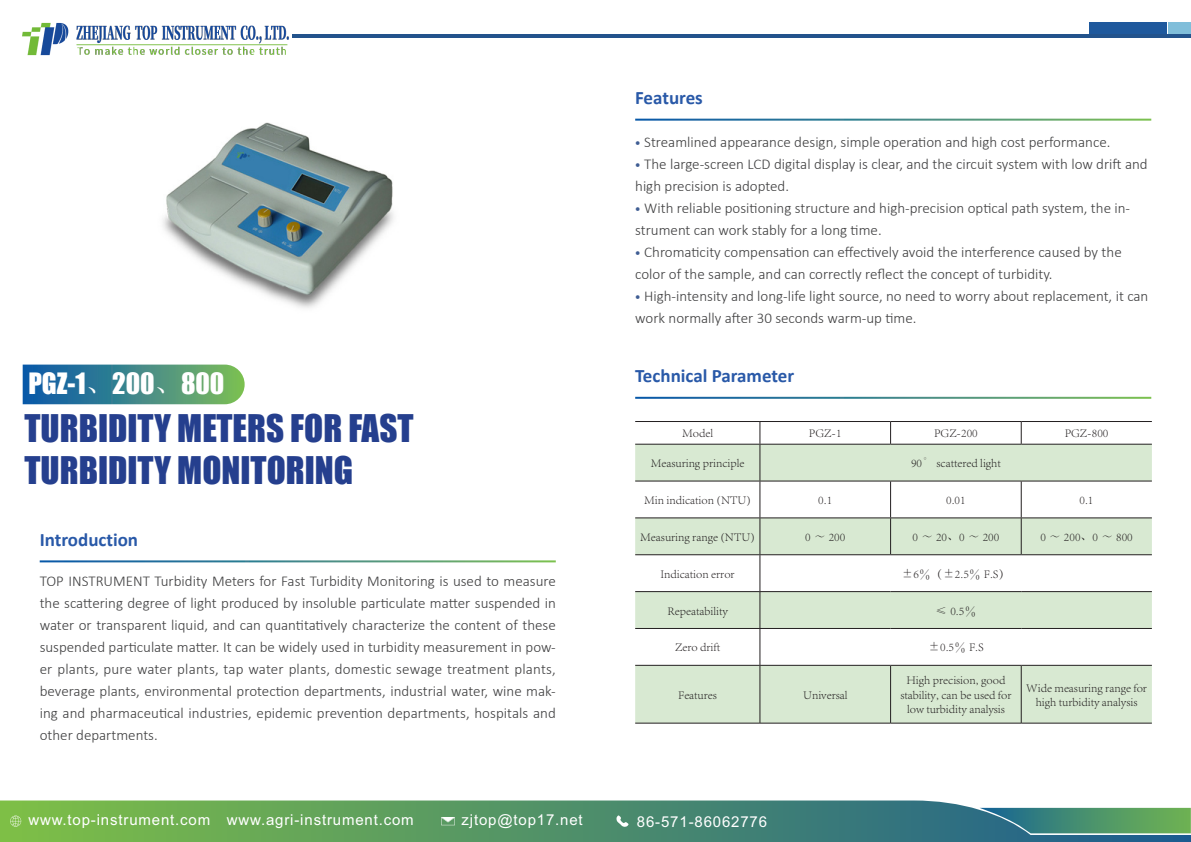
<style>
.page{position:relative;width:1191px;height:842px;background:#fff}
.page>*{position:absolute;margin:0;border:0;box-sizing:border-box;transform-origin:0 0}
.t1{font:35px/41.2px "Impact";color:#253f8e}
.t2{font:27px "Impact";color:#fff}
.t3{font:700 19px "Calibri";color:#2959a8}
.t4{font:300 15px/22px "Calibri";color:#3e3e3f;text-align:justify}
.t5{font:15px "Arial";letter-spacing:.055em;color:#fff}
.t6{font:300 12px/14.4px "Adobe Song Std";color:#231f20;text-align:center}
.s1{font-family:"Sim Sun"}
.s2{font-family:"Mongolian Baiti";font-weight:400;color:#3f5d93}
</style>
<div class="page">
<img style="left:163px;top:122px;width:231px;height:186px">
<svg style="left:23px;top:365px;width:222px;height:39px;background:#438a88"></svg>
<img style="left:22px;top:22px;width:267px;height:34px">
<div style="left:1089px;top:23px;width:77px;height:11px;background:#1f599d"></div>
<div style="left:1168px;top:23px;width:23px;height:11px;background:#80beda"></div>
<svg style="left:0;top:800px;width:1191px;height:42px;background:#5d9a6e"></svg>
<svg style="left:616px;top:815px;width:12px;height:12px"></svg>
<svg style="left:441px;top:817px;width:14px;height:8px"></svg>
<svg style="left:979px;top:808px;width:211px;height:25px;background:#499070"></svg>
<svg style="left:10px;top:816px;width:11px;height:11px"></svg>
<hr style="left:292px;top:34px;width:899px;height:4px;background:#23538c">
<svg style="left:635px;top:445px;width:516px;height:278px;fill:#d8e9d2"></svg>
<hr style="left:635px;top:421px;width:125px;height:1px;background:#231f20">
<hr style="left:760px;top:421px;width:130px;height:1px;background:#231f20">
<hr style="left:890px;top:421px;width:131px;height:1px;background:#231f20">
<hr style="left:1021px;top:421px;width:130px;height:1px;background:#231f20">
<hr style="left:635px;top:723px;width:125px;height:1px;background:#231f20">
<hr style="left:760px;top:723px;width:130px;height:1px;background:#231f20">
<hr style="left:890px;top:723px;width:131px;height:1px;background:#231f20">
<hr style="left:1021px;top:723px;width:130px;height:1px;background:#231f20">
<svg style="left:759px;top:422px;width:1px;height:22px"></svg>
<svg style="left:890px;top:422px;width:1px;height:22px"></svg>
<svg style="left:1020px;top:422px;width:1px;height:22px"></svg>
<hr style="left:759px;top:445px;width:1px;height:36px;background:#231f20">
<hr style="left:759px;top:481px;width:1px;height:36px;background:#231f20">
<hr style="left:890px;top:481px;width:1px;height:36px;background:#231f20">
<hr style="left:1020px;top:481px;width:1px;height:36px;background:#231f20">
<hr style="left:759px;top:518px;width:1px;height:36px;background:#231f20">
<hr style="left:890px;top:518px;width:1px;height:36px;background:#231f20">
<hr style="left:1020px;top:518px;width:1px;height:36px;background:#231f20">
<hr style="left:759px;top:555px;width:1px;height:36px;background:#231f20">
<hr style="left:759px;top:592px;width:1px;height:36px;background:#231f20">
<hr style="left:759px;top:629px;width:1px;height:36px;background:#231f20">
<hr style="left:759px;top:666px;width:1px;height:57px;background:#231f20">
<hr style="left:890px;top:666px;width:1px;height:57px;background:#231f20">
<hr style="left:1020px;top:666px;width:1px;height:57px;background:#231f20">
<hr style="left:635px;top:444px;width:125px;height:1px;background:#231f20">
<hr style="left:760px;top:444px;width:130px;height:1px;background:#231f20">
<hr style="left:890px;top:444px;width:131px;height:1px;background:#231f20">
<hr style="left:1021px;top:444px;width:130px;height:1px;background:#231f20">
<hr style="left:635px;top:481px;width:125px;height:1px;background:#231f20">
<hr style="left:760px;top:481px;width:130px;height:1px;background:#231f20">
<hr style="left:890px;top:481px;width:131px;height:1px;background:#231f20">
<hr style="left:1021px;top:481px;width:130px;height:1px;background:#231f20">
<hr style="left:635px;top:517px;width:125px;height:1px;background:#231f20">
<hr style="left:760px;top:517px;width:130px;height:1px;background:#231f20">
<hr style="left:890px;top:517px;width:131px;height:1px;background:#231f20">
<hr style="left:1021px;top:517px;width:130px;height:1px;background:#231f20">
<hr style="left:635px;top:554px;width:125px;height:1px;background:#231f20">
<hr style="left:760px;top:554px;width:130px;height:1px;background:#231f20">
<hr style="left:890px;top:554px;width:131px;height:1px;background:#231f20">
<hr style="left:1021px;top:554px;width:130px;height:1px;background:#231f20">
<hr style="left:635px;top:591px;width:125px;height:1px;background:#231f20">
<hr style="left:760px;top:591px;width:130px;height:1px;background:#231f20">
<hr style="left:890px;top:591px;width:131px;height:1px;background:#231f20">
<hr style="left:1021px;top:591px;width:130px;height:1px;background:#231f20">
<hr style="left:635px;top:628px;width:125px;height:1px;background:#231f20">
<hr style="left:760px;top:628px;width:130px;height:1px;background:#231f20">
<hr style="left:890px;top:628px;width:131px;height:1px;background:#231f20">
<hr style="left:1021px;top:628px;width:130px;height:1px;background:#231f20">
<hr style="left:635px;top:665px;width:125px;height:1px;background:#231f20">
<hr style="left:760px;top:665px;width:130px;height:1px;background:#231f20">
<hr style="left:890px;top:665px;width:131px;height:1px;background:#231f20">
<hr style="left:1021px;top:665px;width:130px;height:1px;background:#231f20">
<p class="t3" style="left:635px;top:84px;width:69px">Features</p>
<p class="t2" style="left:28px;top:363px;width:198px">PGZ-1<span class="s1">、</span>200<span class="s1">、</span>800</p>
<p class="t1" style="left:25px;top:407px;width:390px">TURBIDITY METERS FOR FAST<br>TURBIDITY MONITORING</p>
<p class="t3" style="left:40px;top:526px;width:100px">Introduction</p>
<p class="t4" style="left:40px;top:570px;width:517px">TOP INSTRUMENT Turbidity Meters for Fast Turbidity Monitoring is used to measure the scattering degree of light produced by insoluble particulate matter suspended in water or transparent liquid, and can quantitatively characterize the content of these suspended particulate matter. It can be widely used in turbidity measurement in pow&shy;er plants, pure water plants, tap water plants, domestic sewage treatment plants, beverage plants, environmental protection departments, industrial water, wine mak&shy;ing and pharmaceutical industries, epidemic prevention departments, hospitals and other departments.</p>
<p class="t4" style="left:635px;top:131px;width:515px;text-align:left"><span class="s2">·</span> Streamlined appearance design, simple operation and high cost performance.<br><span class="s2">·</span> The large-screen LCD digital display is clear, and the circuit system with low drift and high precision is adopted.<br><span class="s2">·</span> With reliable positioning structure and high-precision optical path system, the in&shy;strument can work stably for a long time.<br><span class="s2">·</span> Chromaticity compensation can effectively avoid the interference caused by the color of the sample, and can correctly reflect the concept of turbidity.<br><span class="s2">·</span> High-intensity and long-life light source, no need to worry about replacement, it can work normally after 30 seconds warm-up time.</p>
<p class="t3" style="left:635px;top:362px;width:160px">Technical Parameter</p>
<p class="t6" style="left:682px;top:426px;width:33px">Model</p>
<p class="t6" style="left:809px;top:426px;width:34px">PGZ-1</p>
<p class="t6" style="left:934px;top:426px;width:45px">PGZ-200</p>
<p class="t6" style="left:1064px;top:426px;width:45px">PGZ-800</p>
<p class="t6" style="left:650px;top:456px;width:95px">Measuring principle</p>
<p class="t6" style="left:911px;top:456px;width:91px">90° scattered light</p>
<p class="t6" style="left:644px;top:493px;width:108px">Min indication (NTU)</p>
<p class="t6" style="left:818px;top:493px;width:15px">0.1</p>
<p class="t6" style="left:946px;top:493px;width:21px">0.01</p>
<p class="t6" style="left:1079px;top:493px;width:15px">0.1</p>
<p class="t6" style="left:640px;top:530px;width:116px">Measuring range (NTU)</p>
<p class="t6" style="left:805px;top:530px;width:42px">0 ～ 200</p>
<p class="t6" style="left:912px;top:530px;width:88px">0 ～ 20、0 ～ 200</p>
<p class="t6" style="left:1040px;top:530px;width:94px">0 ～ 200、0 ～ 800</p>
<p class="t6" style="left:660px;top:567px;width:76px">Indication error</p>
<p class="t6" style="left:901px;top:567px;width:111px">±6％（±2.5％ F.S）</p>
<p class="t6" style="left:667px;top:603px;width:62px">Repeatability</p>
<p class="t6" style="left:935px;top:603px;width:42px">≤ 0.5％</p>
<p class="t6" style="left:675px;top:640px;width:46px">Zero drift</p>
<p class="t6" style="left:928px;top:640px;width:57px">±0.5％ F.S</p>
<p class="t6" style="left:678px;top:688px;width:40px">Features</p>
<p class="t6" style="left:803px;top:688px;width:46px">Universal</p>
<p class="t6" style="left:900px;top:673px;width:112px">High precision, good stability, can be used for low turbidity analysis</p>
<p class="t6" style="left:1026px;top:680px;width:122px">Wide measuring range for high turbidity analysis</p>
<p class="t5" style="left:28px;top:810px;width:387px">www.top-instrument.com www.agri-instrument.com</p>
<p class="t5" style="left:461px;top:810px;width:123px">zjtop@top17.net</p>
<p class="t5" style="left:637px;top:811px;width:132px">86-571-86062776</p>
</div>
